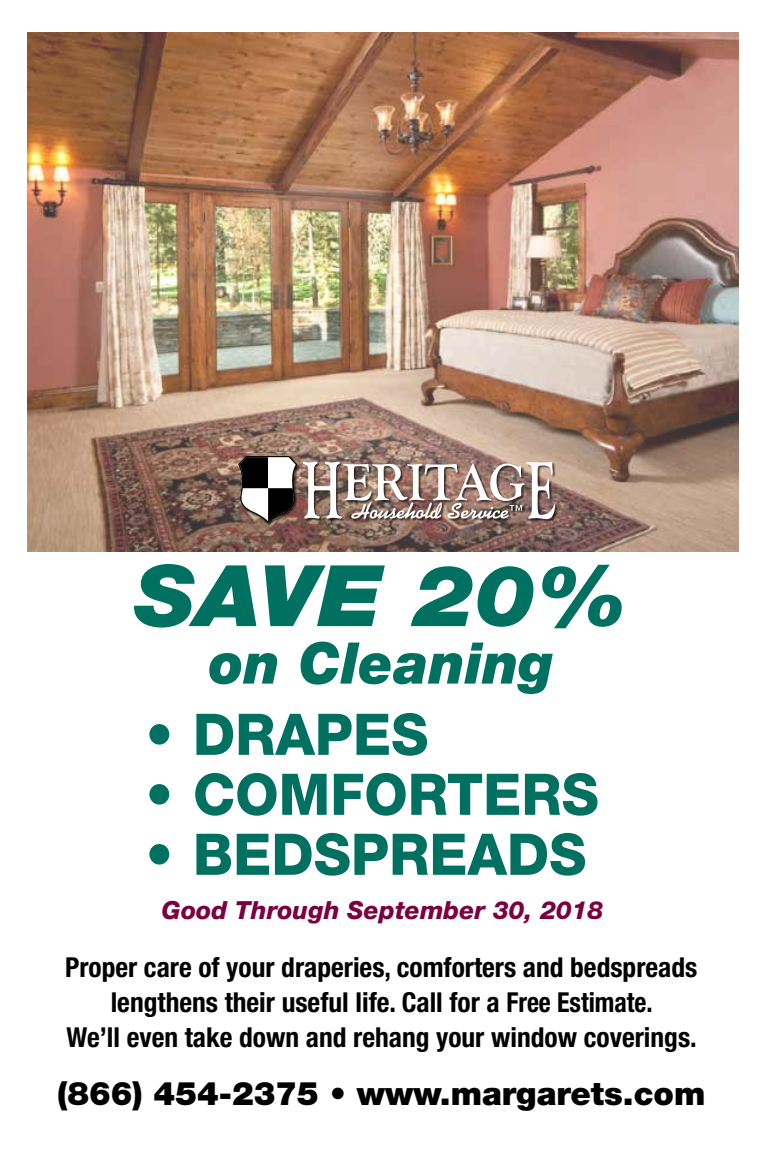
<style>
.page{position:relative;width:765px;height:1170px;background:#fff}
.page>*{position:absolute;margin:0;border:0;box-sizing:border-box;transform-origin:0 0}
.t1{font:italic 900 85px "Helvetica Neue";color:#007161;scale:1.08 1}
.t2{font:800 57.5px "Helvetica Neue";color:#007161}
.t3{font:italic 900 57.5px "Helvetica Neue";color:#007161}
.t4{font:900 32.5px "Helvetica Neue";color:#000}
.t5{font:700 condensed 27.5px/35px "Helvetica Neue";color:#000;text-align:center}
.t6{font:italic 800 25px "Helvetica Neue";color:#7c0040}
</style>
<div class="page">
<img style="left:27px;top:32px;width:712px;height:519px">
<div style="left:239px;top:457px;width:319px;height:69px;background:#000;opacity:.61"></div>
<svg style="left:238px;top:456px;width:59px;height:67px"></svg>
<svg style="left:303px;top:462px;width:252px;height:57px"></svg>
<h1 class="t1" style="left:135px;top:544px;width:458px">SAVE 20%</h1>
<h2 class="t3" style="left:209px;top:628px;width:347px">on Cleaning</h2>
<h2 class="t2" style="left:145px;top:700px;width:285px">• DRAPES</h2>
<h2 class="t2" style="left:145px;top:760px;width:455px">• COMFORTERS</h2>
<h2 class="t2" style="left:145px;top:820px;width:443px">• BEDSPREADS</h2>
<p class="t6" style="left:162px;top:895px;width:443px">Good Through September 30, 2018</p>
<p class="t5" style="left:65px;top:950px;width:634px">Proper care of your draperies, comforters and bedspreads lengthens their useful life. Call for a Free Estimate.<br>We’ll even take down and rehang your window coverings.</p>
<p class="t4" style="left:57px;top:1074px;width:650px">(866) 454-2375 • www.margarets.com</p>
</div>
